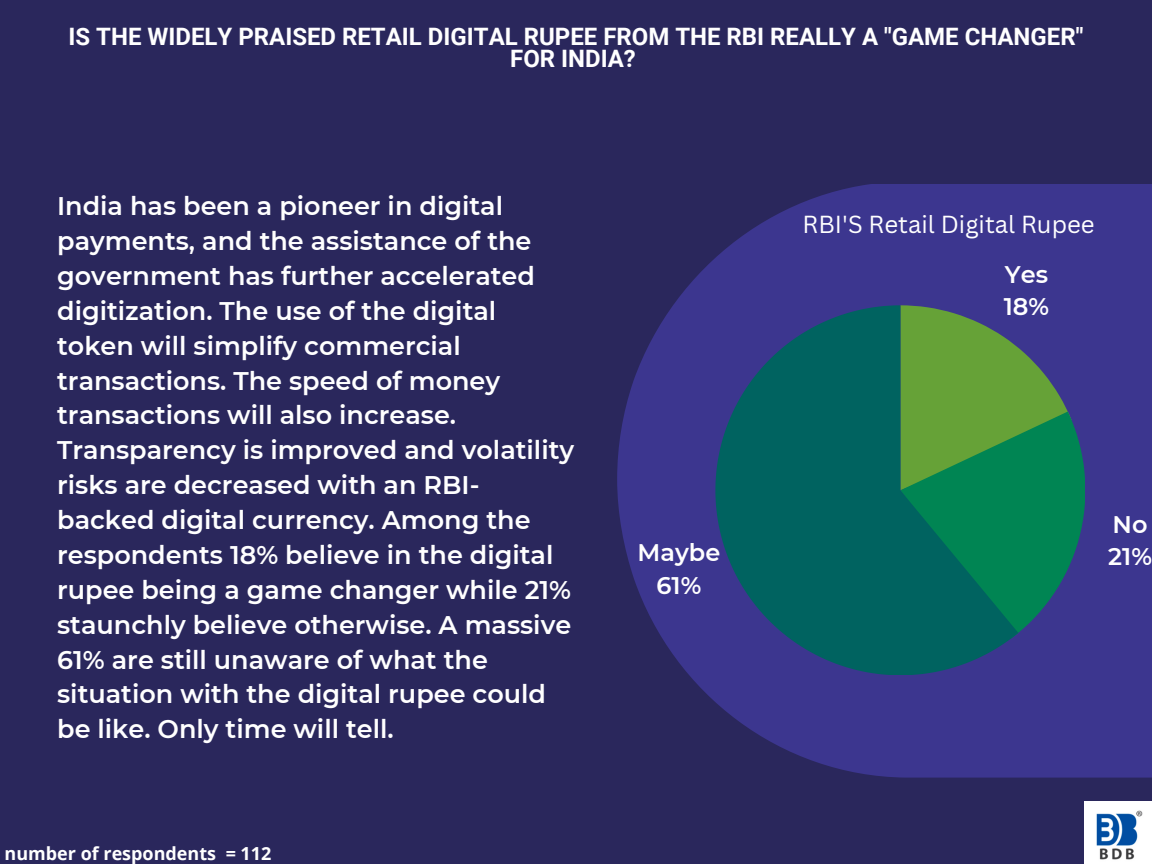
<style>
.page{position:relative;width:1152px;height:864px;background:#2a275c}
.page>*{position:absolute;margin:0;border:0;box-sizing:border-box;transform-origin:0 0}
.t1{font:600 25.5px/34.8px "Montserrat";color:#fff}
.t2{font:700 24px/21.3px "Roboto";color:#fff;text-align:center}
.t3{font:24px "Canva Sans";color:#fff}
.t4{font:600 24px/32.7px "Montserrat";color:#fff}
.t5{font:700 18px "Open Sans";color:#fff}
</style>
<div class="page">
<svg style="left:617px;top:184px;width:535px;height:594px;fill:#3c368f"></svg>
<svg style="left:1018px;top:412px;width:67px;height:227px;background:#146a67"></svg>
<svg style="left:715px;top:305px;width:303px;height:370px;background:#0a5e67"></svg>
<svg style="left:900px;top:305px;width:172px;height:185px;background:#48884c"></svg>
<img style="left:1085px;top:802px;width:67px;height:62px">
<p class="t2" style="left:69px;top:27px;width:1016px">IS THE WIDELY PRAISED RETAIL DIGITAL RUPEE FROM THE RBI REALLY A "GAME CHANGER"<br>FOR INDIA?</p>
<p class="t1" style="left:57px;top:189px;width:519px">India has been a pioneer in digital payments, and the assistance of the government has further accelerated digitization. The use of the digital token will simplify commercial transactions. The speed of money transactions will also increase.<br>Transparency is improved and volatility risks are decreased with an RBI&shy;backed digital currency. Among the respondents 18% believe in the digital rupee being a game changer while 21% staunchly believe otherwise. A massive 61% are still unaware of what the situation with the digital rupee could be like. Only time will tell.</p>
<p class="t5" style="left:5px;top:841px;width:268px">number of respondents = 112</p>
<p class="t4" style="left:638px;top:536px;width:84px;text-align:center">Maybe<br>61%</p>
<p class="t3" style="left:803px;top:208px;width:294px">RBI'S Retail Digital Rupee</p>
<p class="t4" style="left:1004px;top:258px;width:47px">Yes<br>18%</p>
<p class="t4" style="left:1108px;top:508px;width:45px">No<br>21%</p>
</div>
